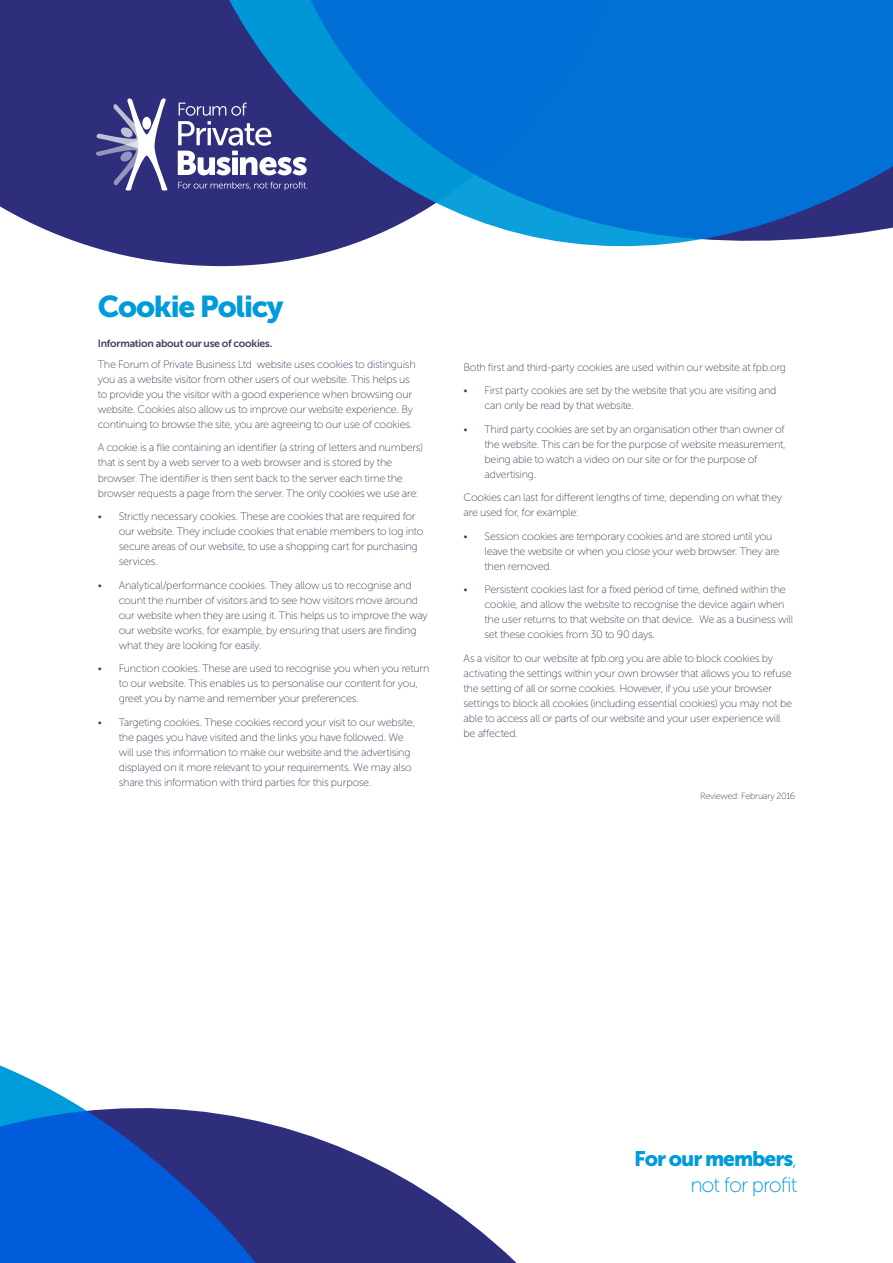
<style>
.page{position:relative;width:893px;height:1263px;background:#fff}
.page>*{position:absolute;margin:0;border:0;box-sizing:border-box;transform-origin:0 0}
.t1{font:30px "Museo Sans 900";letter-spacing:-.04em;color:#009bdb}
.t2{font:21px/25.2px "Museo Sans 900";letter-spacing:-.05em;color:#009bdb;text-align:right}
.t3{font:10.8px/15px "Museo Sans 100";letter-spacing:-.025em;color:#40425e}
.t4{font:10.5px "Museo Sans 700";letter-spacing:-.025em;color:#40425e}
.t5{font:9px "Museo Sans 100";letter-spacing:-.025em;color:#40425e}
.s1{font-family:"Museo Sans 100"}
</style>
<div class="page">
<svg style="left:0;top:0;width:206px;height:266px;background:#414189"></svg>
<svg style="left:206px;top:0;width:55px;height:267px;background:#2b3885"></svg>
<svg style="left:261px;top:0;width:632px;height:265px;background:#217cd0"></svg>
<svg style="left:0;top:1065px;width:517px;height:198px"></svg>
<svg style="left:96px;top:98px;width:72px;height:93px"></svg>
<div style="left:142px;top:117px;width:9px;height:13px;background:#fff;border-radius:50%"></div>
<svg style="left:178px;top:102px;width:129px;height:73px"></svg>
<svg style="left:178px;top:182px;width:129px;height:8px"></svg>
<p class="t1" style="left:98px;top:289px;width:187px">Cookie Policy</p>
<p class="t4" style="left:98px;top:337px;width:176px">Information about our use of cookies.</p>
<p class="t3" style="left:98px;top:357px;width:319px">The Forum of Private Business Ltd website uses cookies to distinguish you as a website visitor from other users of our website. This helps us to provide you the visitor with a good experience when browsing our website. Cookies also allow us to improve our website experience. By continuing to browse the site, you are agreeing to our use of cookies.</p>
<p class="t3" style="left:98px;top:440px;width:327px">A cookie is a file containing an identifier (a string of letters and numbers) that is sent by a web server to a web browser and is stored by the browser. The identifier is then sent back to the server each time the browser requests a page from the server. The only cookies we use are:</p>
<p class="t3" style="left:119px;top:509px;width:306px;text-indent:-21px">• Strictly necessary cookies. These are cookies that are required for our website. They include cookies that enable members to log into secure areas of our website, to use a shopping cart for purchasing services.</p>
<p class="t3" style="left:119px;top:577px;width:310px;text-indent:-21px">• Analytical/performance cookies. They allow us to recognise and count the number of visitors and to see how visitors move around our website when they are using it. This helps us to improve the way our website works, for example, by ensuring that users are finding what they are looking for easily.</p>
<p class="t3" style="left:119px;top:661px;width:312px;text-indent:-21px">• Function cookies. These are used to recognise you when you return to our website. This enables us to personalise our content for you, greet you by name and remember your preferences.</p>
<p class="t3" style="left:119px;top:714px;width:298px;text-indent:-21px">• Targeting cookies. These cookies record your visit to our website, the pages you have visited and the links you have followed. We will use this information to make our website and the advertising displayed on it more relevant to your requirements. We may also share this information with third parties for this purpose.</p>
<p class="t3" style="left:463px;top:360px;width:324px">Both first and third-party cookies are used within our website at fpb.org</p>
<p class="t3" style="left:484px;top:383px;width:293px;text-indent:-21px">• First party cookies are set by the website that you are visiting and can only be read by that website.</p>
<p class="t3" style="left:484px;top:422px;width:303px;text-indent:-21px">• Third party cookies are set by an organisation other than owner of the website. This can be for the purpose of website measurement, being able to watch a video on our site or for the purpose of advertising.</p>
<p class="t3" style="left:463px;top:490px;width:320px">Cookies can last for different lengths of time, depending on what they are used for, for example:</p>
<p class="t3" style="left:484px;top:529px;width:296px;text-indent:-21px">• Session cookies are temporary cookies and are stored until you leave the website or when you close your web browser. They are then removed.</p>
<p class="t3" style="left:484px;top:582px;width:310px;text-indent:-21px">• Persistent cookies last for a fixed period of time, defined within the cookie, and allow the website to recognise the device again when the user returns to that website on that device. We as a business will set these cookies from 30 to 90 days.</p>
<p class="t3" style="left:463px;top:651px;width:330px">As a visitor to our website at fpb.org you are able to block cookies by activating the settings within your own browser that allows you to refuse the setting of all or some cookies. However, if you use your browser settings to block all cookies (including essential cookies) you may not be able to access all or parts of our website and your user experience will be affected.</p>
<p class="t5" style="left:700px;top:791px;width:97px">Reviewed: February 2016</p>
<p class="t2" style="left:634px;top:1146px;width:164px">For our members<span class="s1">, not for profit</span></p>
</div>
